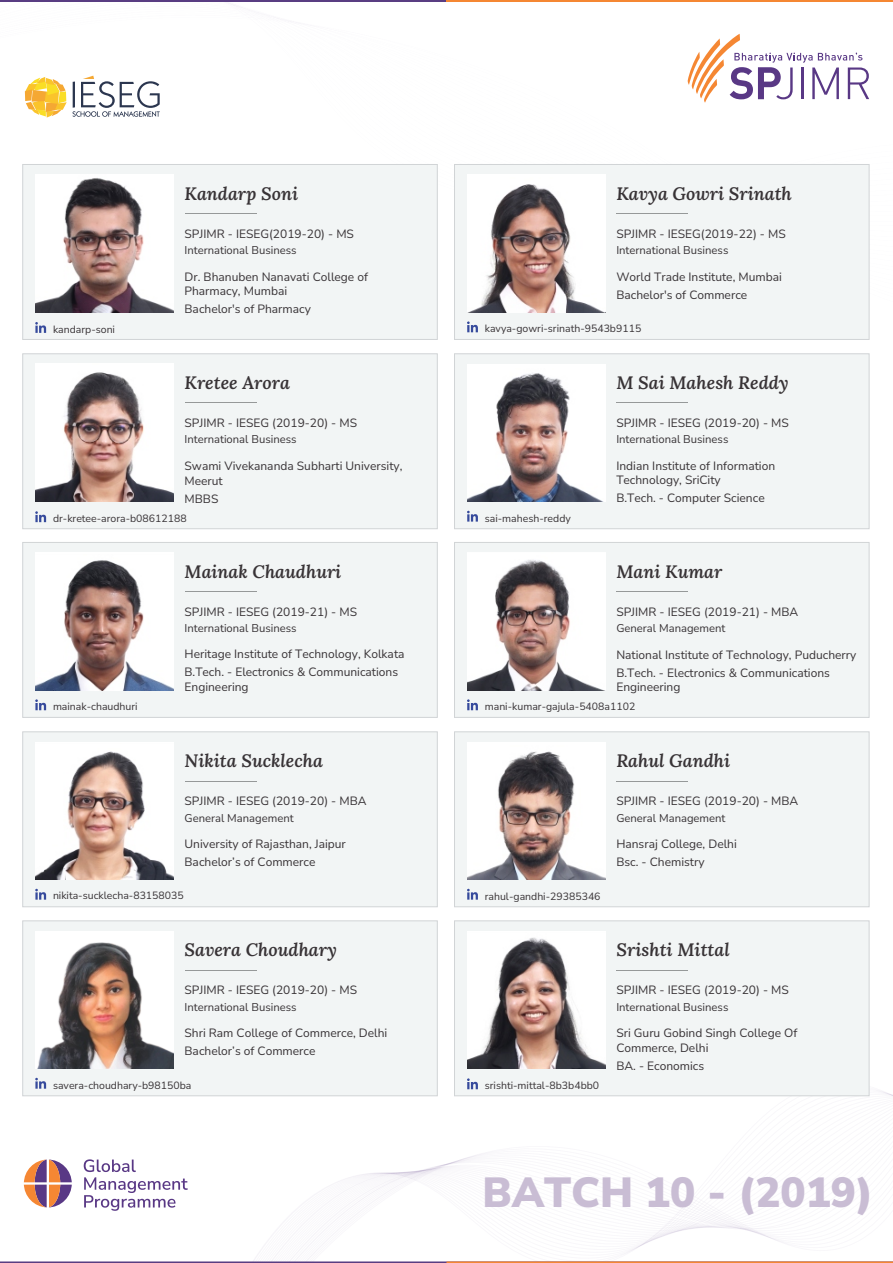
<style>
.page{position:relative;width:893px;height:1263px;background:#fff}
.page>*{position:absolute;margin:0;border:0;box-sizing:border-box;transform-origin:0 0}
.t1{font:900 42px "Nunito Sans";color:#c9bdd4}
.t2{font:italic 600 18px "Lora";color:#383336}
.t3{font:12px/18px "Nunito Sans";color:#383336}
.t4{font:11.25px "Nunito Sans";color:#383336}
.t5{font:10.5px "Nunito Sans";color:#383336}
</style>
<div class="page">
<svg style="left:258px;top:1091px;width:635px;height:170px"></svg>
<div style="left:22px;top:164px;width:416px;height:176px;background:#f2f5f5"></div>
<hr style="left:185px;top:213px;width:71px;height:1px;background:#969999">
<img style="left:35px;top:175px;width:139px;height:137px">
<svg style="left:35px;top:322px;width:11px;height:11px"></svg>
<div style="left:454px;top:164px;width:416px;height:176px;background:#f2f5f5"></div>
<hr style="left:616px;top:213px;width:72px;height:1px;background:#969999">
<img style="left:467px;top:177px;width:138px;height:135px">
<svg style="left:467px;top:321px;width:11px;height:11px"></svg>
<div style="left:454px;top:353px;width:416px;height:176px;background:#f2f5f5"></div>
<hr style="left:616px;top:403px;width:72px;height:1px;background:#969999">
<div style="left:467px;top:364px;width:138px;height:137px;background:#fff"></div>
<img style="left:467px;top:373px;width:135px;height:128px">
<svg style="left:467px;top:510px;width:11px;height:12px"></svg>
<div style="left:454px;top:542px;width:416px;height:176px;background:#f2f5f5"></div>
<hr style="left:616px;top:591px;width:72px;height:1px;background:#969999">
<img style="left:467px;top:553px;width:138px;height:137px">
<svg style="left:467px;top:699px;width:11px;height:11px"></svg>
<div style="left:454px;top:731px;width:416px;height:176px;background:#f2f5f5"></div>
<hr style="left:616px;top:781px;width:72px;height:1px;background:#969999">
<div style="left:467px;top:742px;width:138px;height:137px;background:#fff"></div>
<img style="left:467px;top:751px;width:138px;height:128px">
<svg style="left:467px;top:888px;width:11px;height:12px"></svg>
<div style="left:22px;top:353px;width:416px;height:176px;background:#f2f5f5"></div>
<hr style="left:185px;top:403px;width:71px;height:1px;background:#969999">
<img style="left:35px;top:364px;width:139px;height:137px">
<svg style="left:35px;top:511px;width:11px;height:11px"></svg>
<div style="left:22px;top:542px;width:416px;height:176px;background:#f2f5f5"></div>
<hr style="left:185px;top:591px;width:71px;height:1px;background:#969999">
<img style="left:35px;top:554px;width:139px;height:136px">
<svg style="left:35px;top:699px;width:11px;height:11px"></svg>
<div style="left:22px;top:731px;width:416px;height:176px;background:#f2f5f5"></div>
<hr style="left:185px;top:781px;width:71px;height:1px;background:#969999">
<img style="left:35px;top:743px;width:139px;height:136px">
<svg style="left:35px;top:888px;width:11px;height:12px"></svg>
<div style="left:22px;top:920px;width:416px;height:176px;background:#f2f5f5"></div>
<hr style="left:185px;top:970px;width:71px;height:1px;background:#969999">
<div style="left:35px;top:931px;width:139px;height:137px;background:#fff"></div>
<img style="left:37px;top:942px;width:137px;height:126px">
<svg style="left:35px;top:1077px;width:11px;height:12px"></svg>
<hr style="left:0;top:1261px;width:893px;height:2px;background:#593d82">
<hr style="left:446px;top:1261px;width:447px;height:2px;background:#f58733">
<hr style="left:0;top:0;width:893px;height:1px;background:#593d82">
<hr style="left:446px;top:0;width:447px;height:1px;background:#f58733">
<svg style="left:84px;top:1159px;width:104px;height:52px"></svg>
<svg style="left:24px;top:1159px;width:48px;height:48px"></svg>
<hr style="left:23px;top:1182px;width:50px;height:2px;background:#fff">
<hr style="left:47px;top:1158px;width:2px;height:50px;background:#fff">
<svg style="left:687px;top:34px;width:182px;height:69px"></svg>
<svg style="left:25px;top:76px;width:135px;height:42px"></svg>
<div style="left:454px;top:920px;width:416px;height:176px;background:#f2f5f5"></div>
<hr style="left:616px;top:970px;width:72px;height:1px;background:#969999">
<img style="left:467px;top:932px;width:138px;height:136px">
<svg style="left:467px;top:1078px;width:11px;height:11px"></svg>
<p class="t2" style="left:185px;top:181px;width:115px">Kandarp Soni</p>
<p class="t3" style="left:185px;top:225px;width:171px">SPJIMR - IESEG(2019-20) - MS</p>
<p class="t4" style="left:185px;top:243px;width:114px">International Business</p>
<p class="t5" style="left:53px;top:322px;width:64px">kandarp-soni</p>
<p class="t3" style="left:185px;top:270px;width:185px;line-height:14.4px">Dr. Bhanuben Nanavati College of<br>Pharmacy, Mumbai</p>
<p class="t3" style="left:185px;top:300px;width:128px">Bachelor's of Pharmacy</p>
<p class="t2" style="left:185px;top:371px;width:107px">Kretee Arora</p>
<p class="t3" style="left:185px;top:414px;width:174px">SPJIMR - IESEG (2019-20) - MS</p>
<p class="t4" style="left:185px;top:432px;width:114px">International Business</p>
<p class="t3" style="left:185px;top:459px;width:219px;line-height:14.4px">Swami Vivekananda Subharti University,<br>Meerut</p>
<p class="t3" style="left:185px;top:490px;width:35px">MBBS</p>
<p class="t5" style="left:53px;top:512px;width:135px">dr-kretee-arora-b08612188</p>
<p class="t2" style="left:185px;top:559px;width:158px">Mainak Chaudhuri</p>
<p class="t3" style="left:185px;top:603px;width:174px">SPJIMR - IESEG (2019-21) - MS</p>
<p class="t4" style="left:185px;top:621px;width:114px">International Business</p>
<p class="t5" style="left:53px;top:699px;width:86px">mainak-chaudhuri</p>
<p class="t3" style="left:185px;top:645px;width:222px">Heritage Institute of Technology, Kolkata<br>B.Tech. - Electronics &amp; Communications</p>
<p class="t3" style="left:185px;top:678px;width:66px">Engineering</p>
<p class="t2" style="left:185px;top:749px;width:140px">Nikita Sucklecha</p>
<p class="t3" style="left:185px;top:792px;width:183px">SPJIMR - IESEG (2019-20) - MBA</p>
<p class="t4" style="left:185px;top:810px;width:111px">General Management</p>
<p class="t3" style="left:185px;top:835px;width:163px">University of Rajasthan, Jaipur<br>Bachelor’s of Commerce</p>
<p class="t5" style="left:53px;top:889px;width:132px">nikita-sucklecha-83158035</p>
<p class="t2" style="left:185px;top:938px;width:154px">Savera Choudhary</p>
<p class="t3" style="left:185px;top:981px;width:174px">SPJIMR - IESEG (2019-20) - MS</p>
<p class="t4" style="left:185px;top:999px;width:114px">International Business</p>
<p class="t3" style="left:185px;top:1024px;width:204px">Shri Ram College of Commerce, Delhi<br>Bachelor’s of Commerce</p>
<p class="t5" style="left:53px;top:1078px;width:140px">savera-choudhary-b98150ba</p>
<p class="t2" style="left:616px;top:181px;width:177px">Kavya Gowri Srinath</p>
<p class="t3" style="left:616px;top:225px;width:171px">SPJIMR - IESEG(2019-22) - MS</p>
<p class="t4" style="left:616px;top:243px;width:114px">International Business</p>
<p class="t3" style="left:616px;top:268px;width:167px">World Trade Institute, Mumbai<br>Bachelor's of Commerce</p>
<p class="t5" style="left:485px;top:322px;width:158px">kavya-gowri-srinath-9543b9115</p>
<p class="t2" style="left:616px;top:371px;width:174px">M Sai Mahesh Reddy</p>
<p class="t3" style="left:616px;top:414px;width:174px">SPJIMR - IESEG (2019-20) - MS</p>
<p class="t4" style="left:616px;top:432px;width:114px">International Business</p>
<p class="t5" style="left:485px;top:511px;width:88px">sai-mahesh-reddy</p>
<p class="t3" style="left:616px;top:459px;width:160px;line-height:14.4px">Indian Institute of Information<br>Technology, SriCity</p>
<p class="t3" style="left:616px;top:489px;width:150px">B.Tech. - Computer Science</p>
<p class="t2" style="left:616px;top:559px;width:108px">Mani Kumar</p>
<p class="t3" style="left:616px;top:603px;width:183px">SPJIMR - IESEG (2019-21) - MBA</p>
<p class="t4" style="left:616px;top:621px;width:111px">General Management</p>
<p class="t3" style="left:616px;top:646px;width:241px">National Institute of Technology, Puducherry<br>B.Tech. - Electronics &amp; Communications</p>
<p class="t3" style="left:616px;top:678px;width:66px">Engineering</p>
<p class="t5" style="left:485px;top:700px;width:152px">mani-kumar-gajula-5408a1102</p>
<p class="t2" style="left:616px;top:749px;width:115px">Rahul Gandhi</p>
<p class="t3" style="left:616px;top:792px;width:183px">SPJIMR - IESEG (2019-20) - MBA</p>
<p class="t4" style="left:616px;top:810px;width:111px">General Management</p>
<p class="t5" style="left:485px;top:889px;width:117px">rahul-gandhi-29385346</p>
<p class="t5" style="left:485px;top:1079px;width:116px">srishti-mittal-8b3b4bb0</p>
<p class="t3" style="left:616px;top:835px;width:122px">Hansraj College, Delhi<br>Bsc. - Chemistry</p>
<p class="t2" style="left:617px;top:938px;width:115px">Srishti Mittal</p>
<p class="t3" style="left:616px;top:981px;width:174px">SPJIMR - IESEG (2019-20) - MS</p>
<p class="t4" style="left:616px;top:999px;width:114px">International Business</p>
<p class="t3" style="left:616px;top:1026px;width:183px;line-height:14.4px">Sri Guru Gobind Singh College Of<br>Commerce, Delhi</p>
<p class="t3" style="left:616px;top:1057px;width:89px">BA. - Economics</p>
<p class="t1" style="left:483px;top:1164px;width:392px">BATCH 10 - (2019)</p>
</div>
